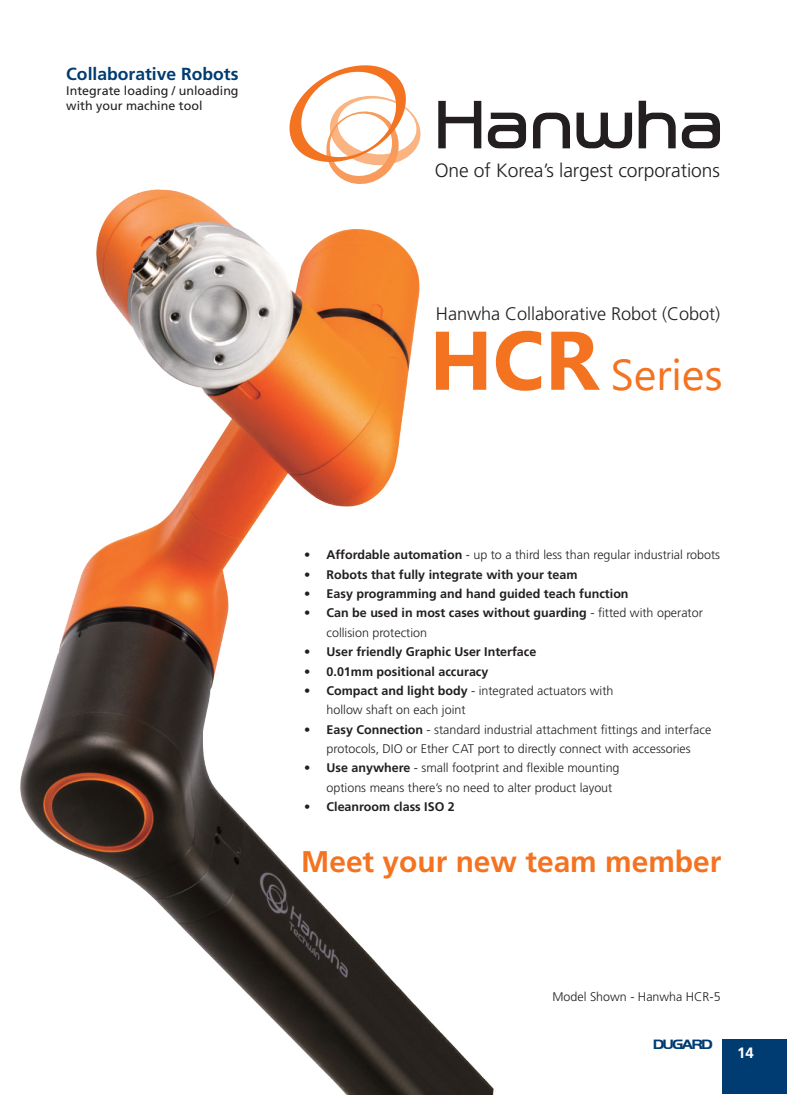
<style>
.page{position:relative;width:787px;height:1095px;background:#fff}
.page>*{position:absolute;margin:0;border:0;box-sizing:border-box;transform-origin:0 0}
.t1{font:43.12px "Segoe UI";color:#f47321}
.t2{font:700 29.88px "Frutiger CE";color:#f47321}
.t3{font:300 19.25px "Frutiger CE";letter-spacing:-.005em;color:#231f20}
.t4{font:300 18.25px "Frutiger CE";letter-spacing:-.005em;color:#231f20}
.t5{font:700 17.5px "Frutiger CE";color:#003c71}
.t6{font:700 15px "Frutiger CE";color:#fff}
.t7{font:700 14.12px "Handel Got D";letter-spacing:-.12em;color:#003c71;scale:1.16 1}
.t8{font:300 12.5px/19.4px "Frutiger CE";color:#231f20}
.t9{font:700 12.5px "Frutiger CE";color:#231f20}
.t10{font:12.5px/15px "Frutiger CE";color:#231f20}
.s1{font-weight:700;font-size:83px}
.s2{font-weight:700}
</style>
<div class="page">
<div style="left:723px;top:1039px;width:64px;height:54px;background:#003c71"></div>
<svg style="left:289px;top:65px;width:132px;height:75px"></svg>
<svg style="left:438px;top:101px;width:43px;height:39px"></svg>
<svg style="left:488px;top:113px;width:38px;height:27px"></svg>
<svg style="left:533px;top:113px;width:37px;height:35px"></svg>
<svg style="left:576px;top:113px;width:56px;height:35px"></svg>
<svg style="left:638px;top:101px;width:37px;height:47px"></svg>
<svg style="left:681px;top:113px;width:39px;height:35px"></svg>
<img style="left:20px;top:140px;width:506px;height:955px">
<h3 class="t5" style="left:66px;top:64px;width:174px">Collaborative Robots</h3>
<p class="t10" style="left:66px;top:83px;width:174px">Integrate loading / unloading with your machine tool</p>
<h3 class="t3" style="left:434px;top:159px;width:287px">One of Korea’s largest corporations</h3>
<h3 class="t4" style="left:436px;top:303px;width:286px">Hanwha Collaborative Robot (Cobot)</h3>
<h1 class="t1" style="left:429px;top:334px;width:295px"><span class="s1">HCR</span> Series</h1>
<p class="t8" style="left:304px;top:545px;width:417px"><span class="s2">• Affordable automation</span> - up to a third less than regular industrial robots</p>
<p class="t9" style="left:304px;top:567px;width:275px">• Robots that fully integrate with your team</p>
<p class="t9" style="left:304px;top:586px;width:326px">• Easy programming and hand guided teach function</p>
<p class="t8" style="left:326px;top:603px;width:378px;text-indent:-23px"><span class="s2">• Can be used in most cases without guarding</span> - fitted with operator collision protection</p>
<p class="t9" style="left:304px;top:644px;width:234px">• User friendly Graphic User Interface</p>
<p class="t9" style="left:304px;top:664px;width:186px">• 0.01mm positional accuracy</p>
<p class="t8" style="left:326px;top:681px;width:288px;text-indent:-23px"><span class="s2">• Compact and light body</span> - integrated actuators with hollow shaft on each joint</p>
<p class="t8" style="left:304px;top:719px;width:409px;text-align:center"><span class="s2">• Easy Connection</span> - standard industrial attachment fittings and interface protocols, DIO or Ether CAT port to directly connect with accessories</p>
<p class="t8" style="left:326px;top:758px;width:294px;text-indent:-23px"><span class="s2">• Use anywhere</span> - small footprint and flexible mounting options means there’s no need to alter product layout</p>
<p class="t9" style="left:304px;top:799px;width:152px">• Cleanroom class ISO 2</p>
<h2 class="t2" style="left:301px;top:844px;width:422px">Meet your new team member</h2>
<p class="t8" style="left:552px;top:987px;width:170px">Model Shown - Hanwha HCR-5</p>
<p class="t7" style="left:652px;top:1036px;width:53px">DUGARD</p>
<p class="t6" style="left:737px;top:1044px;width:18px">14</p>
</div>
